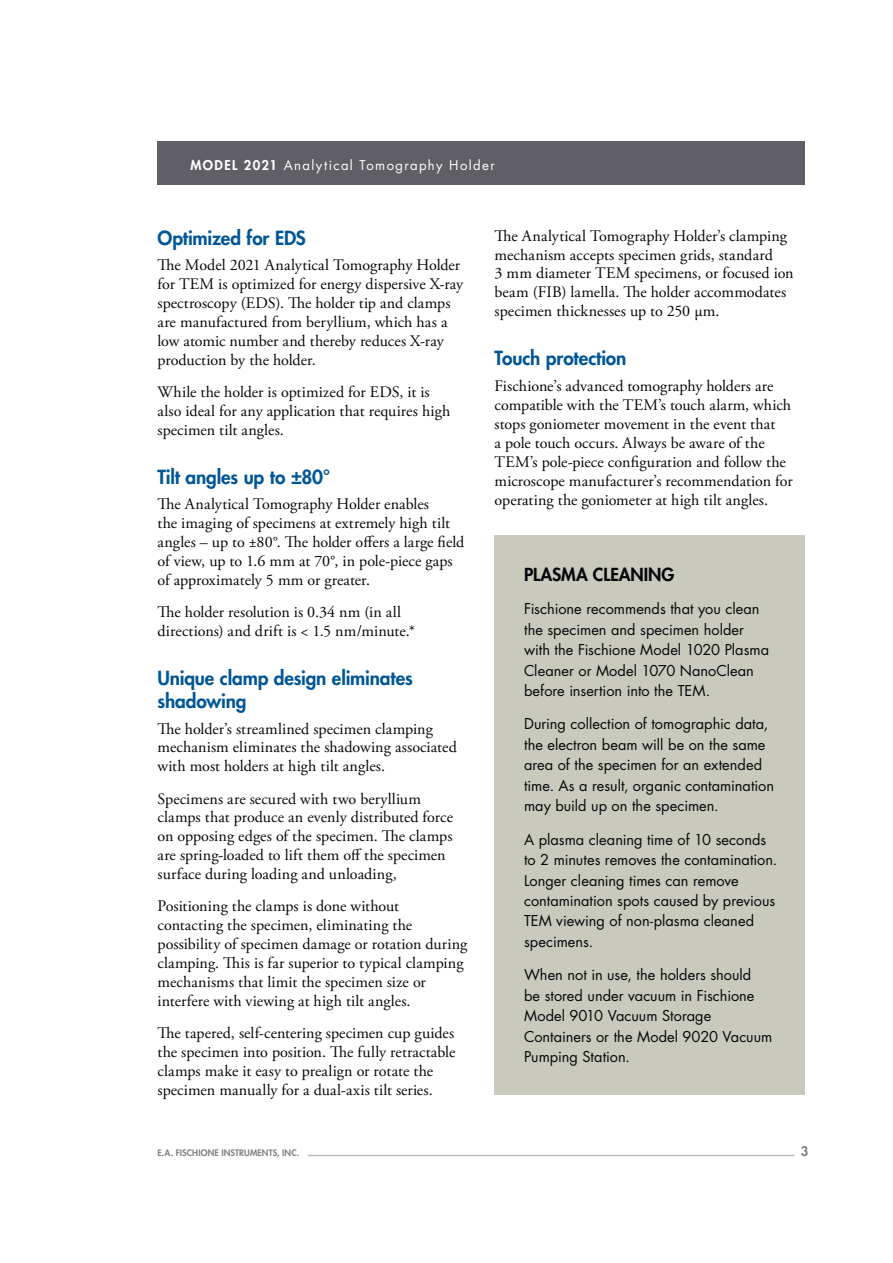
<style>
.page{position:relative;width:893px;height:1263px;background:#fff}
.page>*{position:absolute;margin:0;border:0;box-sizing:border-box;transform-origin:0 0}
.t1{font:800 18.9px/22.8px "Futura Std";letter-spacing:-.01em;color:#005695}
.t2{font:800 17.55px "Futura Std";letter-spacing:-.005em;color:#040809}
.t3{font:16.05px/18.9px "Adobe Garamond Pro";color:#040809}
.t4{font:14.55px/20.4px "Futura Std";color:#040809}
.t5{font:13.2px "Futura Std";letter-spacing:.1em;color:#fff}
.t6{font:800 13.2px "Futura Std";color:#808284}
.t7{font:800 8.7px "Futura Std";letter-spacing:.015em;color:#808284}
.s1{font-weight:800}
</style>
<div class="page">
<hr style="left:308px;top:1155px;width:487px;height:1px;background:#bdbec0">
<div style="left:157px;top:141px;width:648px;height:44px;background:#605f65"></div>
<div style="left:495px;top:535px;width:310px;height:559px;background:#c9c9bd"></div>
<p class="t5" style="left:190px;top:158px;width:306px"><span class="s1">MODEL 2021</span> Analytical Tomography Holder</p>
<p class="t1" style="left:158px;top:227px;width:150px">Optimized for EDS</p>
<p class="t3" style="left:158px;top:257px;width:307px">The Model 2021 Analytical Tomography Holder for TEM is optimized for energy dispersive X-ray spectroscopy (EDS). The holder tip and clamps are manufactured from beryllium, which has a low atomic number and thereby reduces X-ray production by the holder.</p>
<p class="t3" style="left:158px;top:384px;width:294px">While the holder is optimized for EDS, it is also ideal for any application that requires high specimen tilt angles.</p>
<p class="t1" style="left:158px;top:467px;width:174px">Tilt angles up to ±80°</p>
<p class="t3" style="left:158px;top:496px;width:308px">The Analytical Tomography Holder enables<br>the imaging of specimens at extremely high tilt angles – up to ±80°. The holder offers a large field of view, up to 1.6 mm at 70°, in pole-piece gaps of approximately 5 mm or greater.</p>
<p class="t3" style="left:158px;top:604px;width:259px">The holder resolution is 0.34 nm (in all directions) and drift is &lt; 1.5 nm/minute.*</p>
<p class="t1" style="left:158px;top:668px;width:257px">Unique clamp design eliminates shadowing</p>
<p class="t3" style="left:158px;top:720px;width:301px">The holder’s streamlined specimen clamping mechanism eliminates the shadowing associated with most holders at high tilt angles.</p>
<p class="t3" style="left:158px;top:790px;width:297px">Specimens are secured with two beryllium clamps that produce an evenly distributed force on opposing edges of the specimen. The clamps are spring-loaded to lift them off the specimen surface during loading and unloading,</p>
<p class="t3" style="left:158px;top:898px;width:311px">Positioning the clamps is done without contacting the specimen, eliminating the possibility of specimen damage or rotation during clamping. This is far superior to typical clamping mechanisms that limit the specimen size or interfere with viewing at high tilt angles.</p>
<p class="t3" style="left:158px;top:1025px;width:299px">The tapered, self-centering specimen cup guides the specimen into position. The fully retractable clamps make it easy to prealign or rotate the specimen manually for a dual-axis tilt series.</p>
<p class="t3" style="left:494px;top:227px;width:301px">The Analytical Tomography Holder’s clamping mechanism accepts specimen grids, standard<br>3 mm diameter TEM specimens, or focused ion beam (FIB) lamella. The holder accommodates specimen thicknesses up to 250 µm.</p>
<p class="t1" style="left:494px;top:348px;width:133px">Touch protection</p>
<p class="t3" style="left:494px;top:378px;width:300px">Fischione’s advanced tomography holders are compatible with the TEM’s touch alarm, which stops goniometer movement in the event that<br>a pole touch occurs. Always be aware of the TEM’s pole-piece configuration and follow the microscope manufacturer’s recommendation for operating the goniometer at high tilt angles.</p>
<p class="t2" style="left:524px;top:566px;width:152px">PLASMA CLEANING</p>
<p class="t4" style="left:524px;top:600px;width:247px">Fischione recommends that you clean the specimen and specimen holder with the Fischione Model 1020 Plasma Cleaner or Model 1070 NanoClean before insertion into the TEM.</p>
<p class="t4" style="left:524px;top:715px;width:252px">During collection of tomographic data, the electron beam will be on the same area of the specimen for an extended time. As a result, organic contamination may build up on the specimen.</p>
<p class="t4" style="left:524px;top:830px;width:255px">A plasma cleaning time of 10 seconds to 2 minutes removes the contamination.<br>Longer cleaning times can remove contamination spots caused by previous<br>TEM viewing of non-plasma cleaned specimens.</p>
<p class="t4" style="left:524px;top:966px;width:250px">When not in use, the holders should<br>be stored under vacuum in Fischione<br>Model 9010 Vacuum Storage<br>Containers or the Model 9020 Vacuum<br>Pumping Station.</p>
<p class="t7" style="left:157px;top:1149px;width:143px">E.A. FISCHIONE INSTRUMENTS, INC.</p>
<p class="t6" style="left:801px;top:1145px;width:9px">3</p>
</div>
